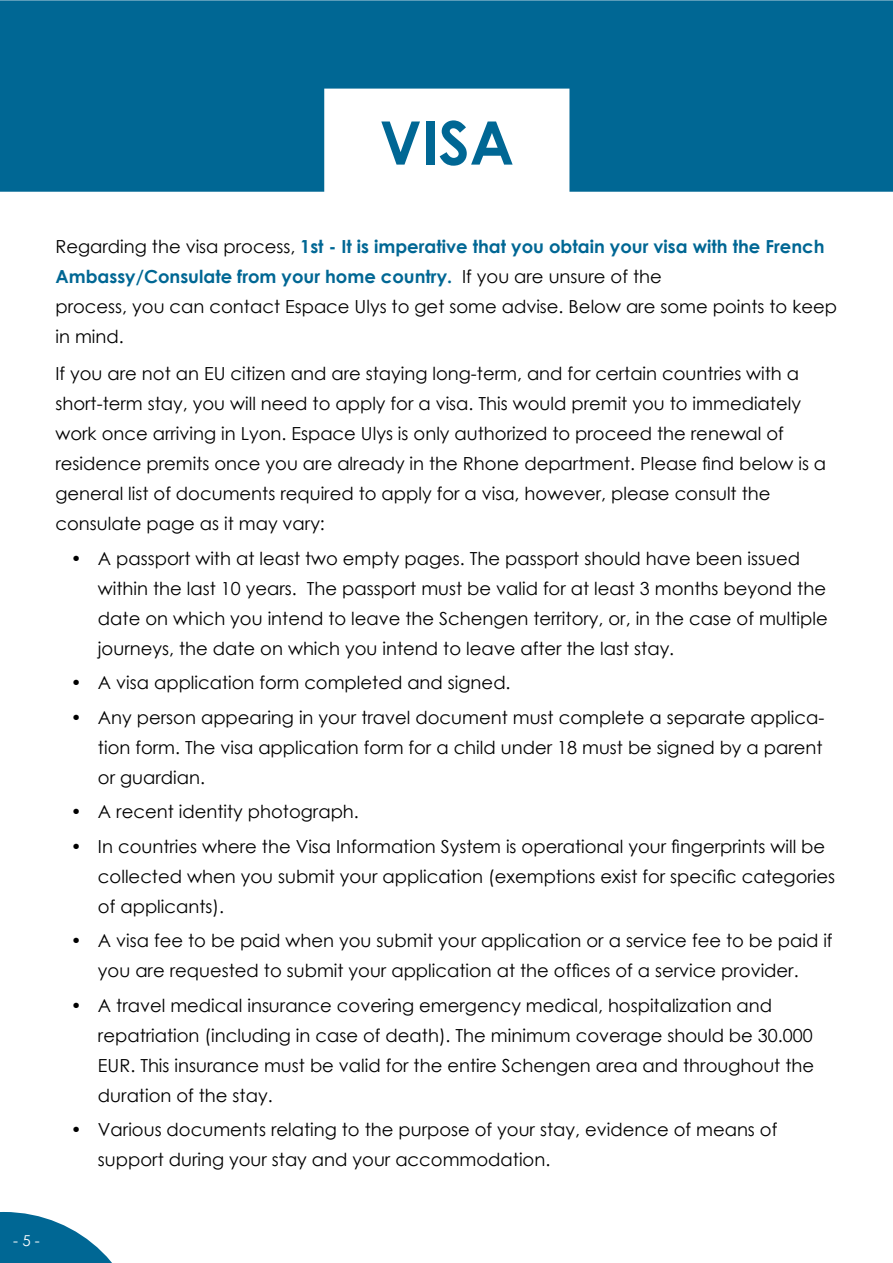
<style>
.page{position:relative;width:893px;height:1263px;background:#fff}
.page>*{position:absolute;margin:0;border:0;box-sizing:border-box;transform-origin:0 0}
.t1{font:700 60px "Century Gothic";color:#006794}
.t2{font:18px/30px "Century Gothic";color:#000}
.t3{font:15px "Century Gothic";color:#fff}
.s1{font-weight:700;color:#006794}
</style>
<div class="page">
<svg style="left:0;top:1212px;width:112px;height:51px"></svg>
<div style="left:1px;top:1px;width:892px;height:190px;background:#006794"></div>
<div style="left:0;top:0;width:893px;height:192px;border:2px solid #006794"></div>
<div style="left:324px;top:89px;width:245px;height:104px;background:#fff"></div>
<h1 class="t1" style="left:380px;top:97px;width:136px">VISA</h1>
<p class="t2" style="left:55px;top:231px;width:783px">Regarding the visa process, <span class="s1">1st - It is imperative that you obtain your visa with the French Ambassy/Consulate from your home country.</span> If you are unsure of the<br>process, you can contact Espace Ulys to get some advise. Below are some points to keep in mind.</p>
<p class="t2" style="left:55px;top:358px;width:772px">If you are not an EU citizen and are staying long-term, and for certain countries with a short-term stay, you will need to apply for a visa. This would premit you to immediately work once arriving in Lyon. Espace Ulys is only authorized to proceed the renewal of residence premits once you are already in the Rhone department. Please find below is a general list of documents required to apply for a visa, however, please consult the consulate page as it may vary:</p>
<p class="t2" style="left:98px;top:543px;width:731px;text-indent:-27px">• A passport with at least two empty pages. The passport should have been issued within the last 10 years. The passport must be valid for at least 3 months beyond the date on which you intend to leave the Schengen territory, or, in the case of multiple journeys, the date on which you intend to leave after the last stay.</p>
<p class="t2" style="left:71px;top:667px;width:441px">• A visa application form completed and signed.</p>
<p class="t2" style="left:98px;top:702px;width:728px;text-align:justify;text-indent:-27px">• Any person appearing in your travel document must complete a separate applica&shy;tion form. The visa application form for a child under 18 must be signed by a parent or guardian.</p>
<p class="t2" style="left:71px;top:796px;width:289px">• A recent identity photograph.</p>
<p class="t2" style="left:98px;top:831px;width:739px;text-indent:-27px">• In countries where the Visa Information System is operational your fingerprints will be collected when you submit your application (exemptions exist for specific categories of applicants).</p>
<p class="t2" style="left:71px;top:926px;width:763px;text-align:center">• A visa fee to be paid when you submit your application or a service fee to be paid if you are requested to submit your application at the offices of a service provider.</p>
<p class="t2" style="left:98px;top:990px;width:718px;text-indent:-27px">• A travel medical insurance covering emergency medical, hospitalization and repatriation (including in case of death). The minimum coverage should be 30.000<br>EUR. This insurance must be valid for the entire Schengen area and throughout the duration of the stay.</p>
<p class="t2" style="left:98px;top:1115px;width:681px;text-indent:-27px">• Various documents relating to the purpose of your stay, evidence of means of support during your stay and your accommodation.</p>
<p class="t3" style="left:13px;top:1230px;width:28px">- 5 -</p>
</div>
